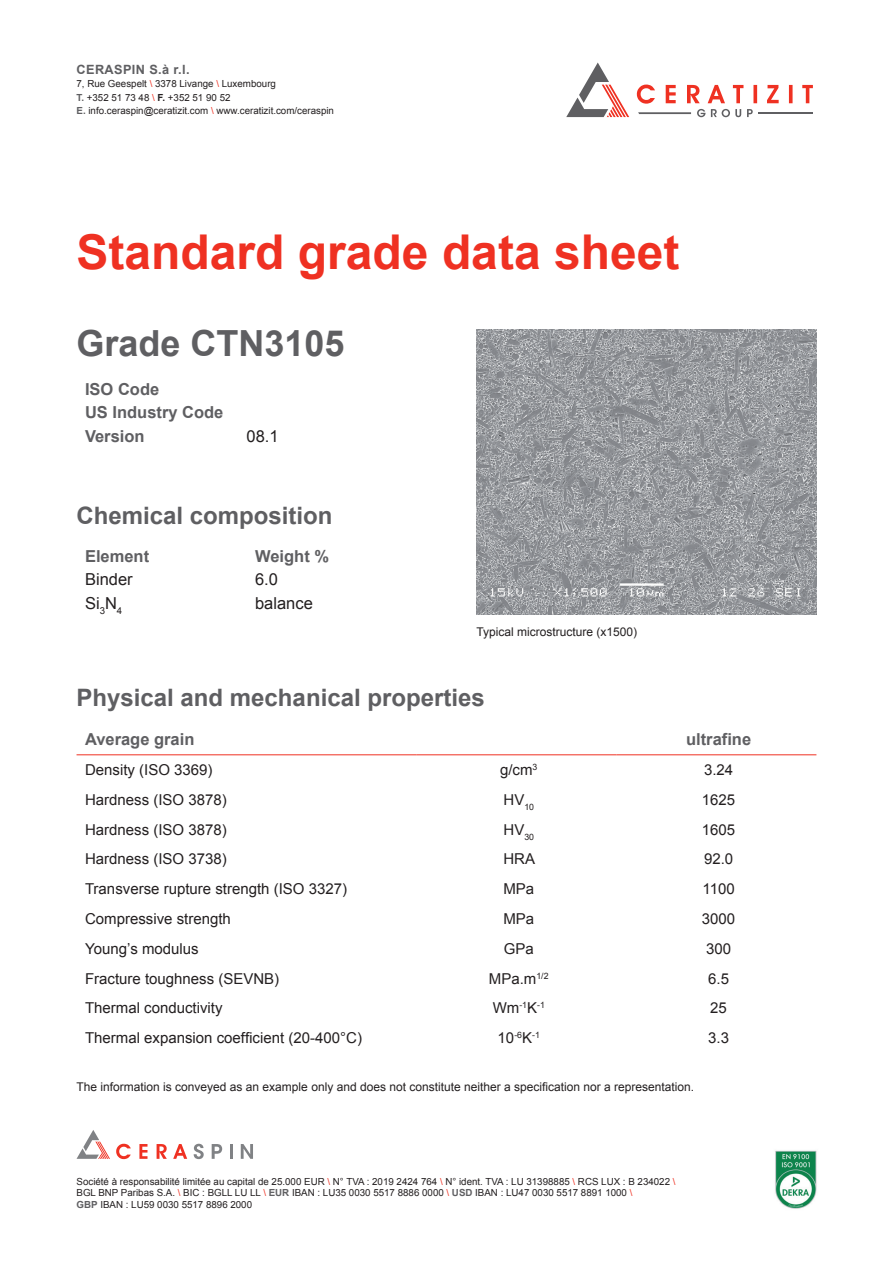
<style>
.page{position:relative;width:893px;height:1263px;background:#fff}
.page>*{position:absolute;margin:0;border:0;box-sizing:border-box;transform-origin:0 0}
.t1{font:700 48px "Arial";color:#ef3122}
.t2{font:700 36px "Arial";color:#5f5f62}
.t3{font:700 24px "Arial";color:#5f5f62}
.t4{font:700 16.5px/23.4px "Arial";color:#5f5f62}
.t5{font:16.5px "Arial";color:#231f20}
.t6{font:15px "Arial";color:#231f20}
.t7{font:700 12.75px "Arial";letter-spacing:.03em;color:#5f5f62}
.t8{font:12px "Arial";color:#231f20}
.t9{font:9.75px/11.2px "Arial";color:#231f20}
.t10{font:8.7px "Arial";color:#231f20}
.s1{color:#ef3122}
.s2{font-weight:700;color:#5f5f62}
.s3{font-weight:700}
.s4{font-family:"Ceratizit Sans Global"}
.s5{font-size:15px}
</style>
<div class="page">
<svg style="left:566px;top:63px;width:63px;height:54px"></svg>
<svg style="left:637px;top:85px;width:176px;height:32px"></svg>
<img style="left:775px;top:1150px;width:42px;height:59px">
<img style="left:476px;top:330px;width:340px;height:284px">
<svg style="left:241px;top:1144px;width:12px;height:15px"></svg>
<svg style="left:230px;top:1144px;width:2px;height:15px"></svg>
<svg style="left:212px;top:1144px;width:10px;height:15px"></svg>
<svg style="left:194px;top:1144px;width:10px;height:15px"></svg>
<svg style="left:173px;top:1144px;width:14px;height:15px"></svg>
<svg style="left:157px;top:1144px;width:10px;height:15px"></svg>
<svg style="left:139px;top:1144px;width:8px;height:15px"></svg>
<svg style="left:116px;top:1144px;width:15px;height:15px"></svg>
<svg style="left:77px;top:1130px;width:33px;height:29px"></svg>
<hr style="left:77px;top:754px;width:340px;height:1px;background:#ef3122">
<hr style="left:417px;top:754px;width:200px;height:1px;background:#ef3122">
<hr style="left:617px;top:754px;width:199px;height:1px;background:#ef3122">
<h3 class="t7" style="left:77px;top:61px;width:115px">CERASPIN S.à r.l.</h3>
<p class="t9" style="left:77px;top:77px;width:259px;line-height:13.5px">7, Rue Geespelt <span class="s1">\</span> 3378 Livange <span class="s1">\</span> Luxembourg<br><span class="s2">T.</span> +352 51 73 48 <span class="s1">\</span> <span class="s3">F.</span> +352 51 90 52<br><span class="s2">E.</span> info.ceraspin@ceratizit.com <span class="s1">\</span> www.ceratizit.com/ceraspin</p>
<h1 class="t1" style="left:77px;top:220px;width:604px">Standard grade data sheet</h1>
<h2 class="t2" style="left:77px;top:319px;width:270px">Grade CTN3105</h2>
<h3 class="t4" style="left:85px;top:378px;width:140px">ISO Code<br>US Industry Code<br>Version</h3>
<h3 class="t5" style="left:247px;top:425px;width:34px">08.1</h3>
<h3 class="t3" style="left:77px;top:499px;width:258px">Chemical composition</h3>
<h3 class="t4" style="left:85px;top:545px;width:66px">Element</h3>
<h3 class="t4" style="left:255px;top:545px;width:75px">Weight %</h3>
<h3 class="t5" style="left:85px;top:569px;width:49px">Binder</h3>
<h3 class="t5" style="left:255px;top:569px;width:24px">6.0</h3>
<h3 class="t5" style="left:85px;top:592px;width:39px">Si<sub>3</sub>N<sub>4</sub></h3>
<h3 class="t5" style="left:255px;top:592px;width:59px">balance</h3>
<p class="t8" style="left:477px;top:624px;width:162px">Typical microstructure (x1500)</p>
<h3 class="t3" style="left:77px;top:682px;width:410px">Physical and mechanical properties</h3>
<h3 class="t4" style="left:85px;top:728px;width:111px">Average grain</h3>
<h3 class="t4" style="left:686px;top:728px;width:67px">ultrafine</h3>
<h3 class="t6" style="left:85px;top:760px;width:129px">Density (ISO 3369)</h3>
<h3 class="t6" style="left:500px;top:760px;width:39px">g/cm<sup>3</sup></h3>
<h3 class="t6" style="left:704px;top:760px;width:31px">3.24</h3>
<h3 class="t6" style="left:85px;top:790px;width:143px">Hardness (ISO 3878)</h3>
<h3 class="t6" style="left:503px;top:790px;width:32px">HV<sub>10</sub></h3>
<h3 class="t6" style="left:702px;top:790px;width:35px">1625</h3>
<h3 class="t6" style="left:85px;top:820px;width:143px">Hardness (ISO 3878)</h3>
<h3 class="t6" style="left:503px;top:820px;width:32px">HV<sub>30</sub></h3>
<h3 class="t6" style="left:702px;top:820px;width:35px">1605</h3>
<h3 class="t6" style="left:85px;top:849px;width:143px">Hardness (ISO 3738)</h3>
<h3 class="t6" style="left:503px;top:849px;width:33px">HRA</h3>
<h3 class="t6" style="left:704px;top:849px;width:31px">92.0</h3>
<h3 class="t6" style="left:85px;top:879px;width:264px">Transverse rupture strength (ISO 3327)</h3>
<h3 class="t6" style="left:503px;top:879px;width:32px">MPa</h3>
<h3 class="t6" style="left:702px;top:879px;width:34px">1100</h3>
<h3 class="t6" style="left:85px;top:909px;width:147px">Compressive strength</h3>
<h3 class="t6" style="left:503px;top:909px;width:32px">MPa</h3>
<h3 class="t6" style="left:702px;top:909px;width:35px">3000</h3>
<h3 class="t6" style="left:85px;top:939px;width:115px">Young<span class="s4">’</span>s modulus</h3>
<h3 class="t6" style="left:504px;top:939px;width:32px">GPa</h3>
<h3 class="t6" style="left:706px;top:939px;width:27px">300</h3>
<h3 class="t6" style="left:85px;top:968px;width:196px">Fracture toughness (SEVNB)</h3>
<h3 class="t6" style="left:489px;top:968px;width:61px">MPa.m<sup>1/2</sup></h3>
<h3 class="t6" style="left:708px;top:968px;width:22px">6.5</h3>
<h3 class="t6" style="left:85px;top:998px;width:139px">Thermal conductivity</h3>
<p class="t10" style="left:493px;top:999px;width:54px"><span class="s5">Wm</span>-1<span class="s5">K</span>-1</p>
<h3 class="t6" style="left:710px;top:998px;width:18px">25</h3>
<h3 class="t6" style="left:85px;top:1028px;width:278px">Thermal expansion coefficient (20-400°C)</h3>
<p class="t10" style="left:498px;top:1029px;width:44px"><span class="s5">10</span>-6<span class="s5">K</span>-1</p>
<h3 class="t6" style="left:708px;top:1028px;width:22px">3.3</h3>
<p class="t8" style="left:77px;top:1079px;width:619px">The information is conveyed as an example only and does not constitute neither a specification nor a representation.</p>
<p class="t9" style="left:77px;top:1176px;width:600px">Société à responsabilité limitée au capital de 25.000 EUR <span class="s1">\</span> N° TVA : 2019 2424 764 <span class="s1">\</span> N° ident. TVA : LU 31398885 <span class="s1">\</span> RCS LUX : B 234022 <span class="s1">\<br></span>BGL BNP Paribas S.A. <span class="s1">\</span> BIC : BGLL LU LL <span class="s1">\</span> <span class="s2">EUR</span> IBAN : LU35 0030 5517 8886 0000 <span class="s1">\</span> <span class="s2">USD</span> IBAN : LU47 0030 5517 8891 1000 <span class="s1">\<br></span><span class="s2">GBP</span> IBAN : LU59 0030 5517 8896 2000</p>
</div>
